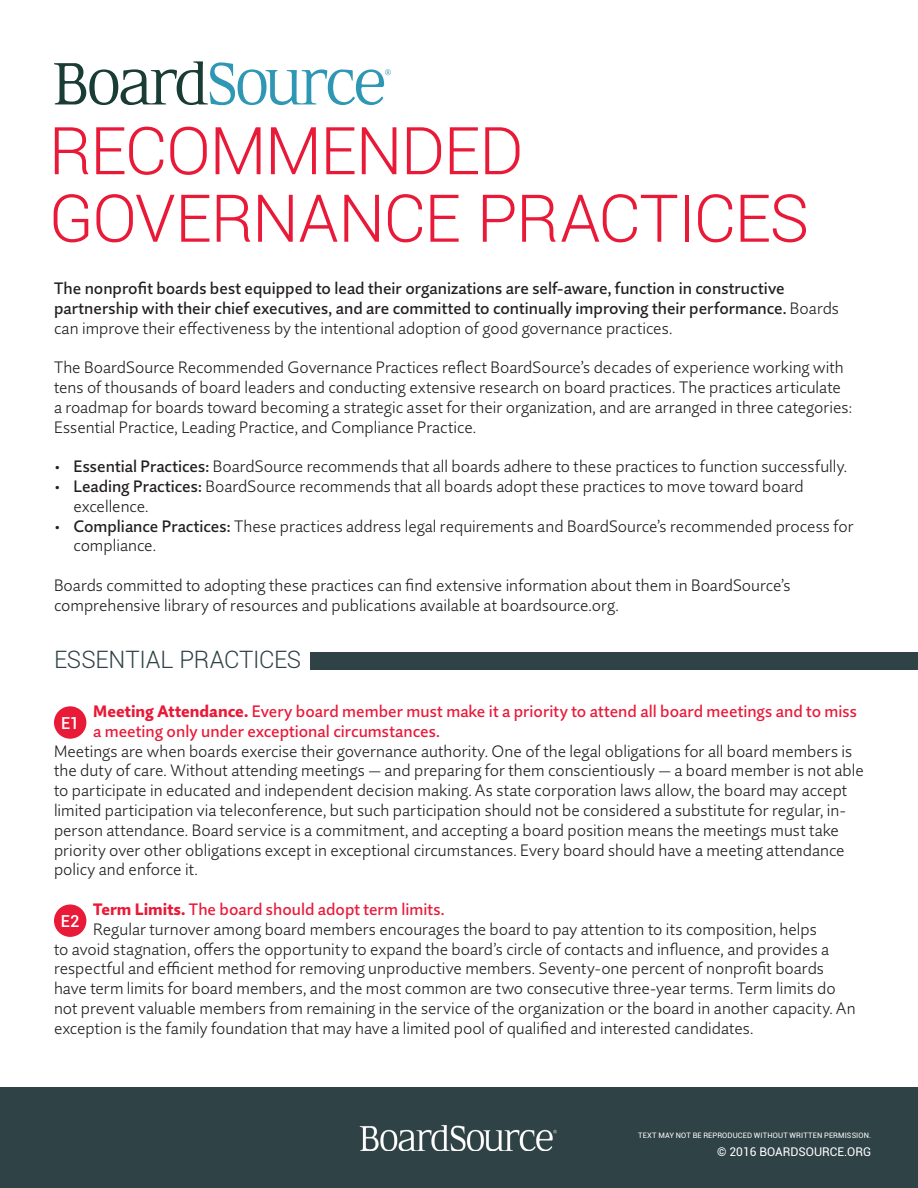
<style>
.page{position:relative;width:918px;height:1188px;background:#fff}
.page>*{position:absolute;margin:0;border:0;box-sizing:border-box;transform-origin:0 0}
.t1{font:300 66px "Roboto";letter-spacing:-.02em;color:#e91938}
.t2{font:300 24px "Roboto";letter-spacing:-.01em;color:#2f4246}
.t3{font:300 16.5px/19.8px "Quire Sans Pro";color:#231f20}
.t4{font:500 16.5px/19.8px "Quire Sans Pro";color:#231f20}
.t5{font:500 16.5px/19.8px "Quire Sans Pro";color:#e91938}
.t6{font:500 16.5px "Roboto";color:#fff}
.t7{font:12px "Roboto";color:#fff}
.t8{font:7.5px "Roboto";letter-spacing:.015em;color:#fff}
.s1{font-weight:300}
.s2{font-weight:500}
.s3{font-weight:800}
</style>
<div class="page">
<div style="left:0;top:1087px;width:918px;height:101px;background:#2f4246"></div>
<div style="left:54px;top:706px;width:32px;height:33px;background:#e91938;border-radius:50%"></div>
<div style="left:54px;top:905px;width:32px;height:32px;background:#e91938;border-radius:50%"></div>
<div style="left:310px;top:652px;width:608px;height:18px;background:#2f4246"></div>
<img style="left:360px;top:1125px;width:197px;height:25px">
<svg style="left:54px;top:61px;width:337px;height:44px"></svg>
<p class="t1" style="left:49px;top:105px;width:476px">RECOMMENDED</p>
<p class="t1" style="left:49px;top:173px;width:762px">GOVERNANCE PRACTICES</p>
<p class="t4" style="left:54px;top:278px;width:787px">The nonprofit boards best equipped to lead their organizations are self-aware, function in constructive partnership with their chief executives, and are committed to continually improving their performance. <span class="s1">Boards can improve their effectiveness by the intentional adoption of good governance practices.</span></p>
<p class="t3" style="left:54px;top:357px;width:800px">The BoardSource Recommended Governance Practices reflect BoardSource’s decades of experience working with tens of thousands of board leaders and conducting extensive research on board practices. The practices articulate a roadmap for boards toward becoming a strategic asset for their organization, and are arranged in three categories:<br>Essential Practice, Leading Practice, and Compliance Practice.</p>
<p class="t3" style="left:54px;top:456px;width:795px"><span class="s2">• Essential Practices:</span> BoardSource recommends that all boards adhere to these practices to function successfully.</p>
<p class="t3" style="left:74px;top:476px;width:732px;text-indent:-20px"><span class="s2">• Leading Practices:</span> BoardSource recommends that all boards adopt these practices to move toward board excellence.</p>
<p class="t3" style="left:74px;top:516px;width:782px;text-indent:-20px"><span class="s2">• Compliance Practices:</span> These practices address legal requirements and BoardSource’s recommended process for compliance.</p>
<p class="t3" style="left:54px;top:575px;width:738px">Boards committed to adopting these practices can find extensive information about them in BoardSource’s comprehensive library of resources and publications available at boardsource.org.</p>
<p class="t2" style="left:54px;top:643px;width:249px">ESSENTIAL PRACTICES</p>
<p class="t5" style="left:93px;top:701px;width:765px"><span class="s3">Meeting Attendance.</span> Every board member must make it a priority to attend all board meetings and to miss a meeting only under exceptional circumstances.</p>
<p class="t3" style="left:54px;top:741px;width:811px">Meetings are when boards exercise their governance authority. One of the legal obligations for all board members is the duty of care. Without attending meetings — and preparing for them conscientiously — a board member is not able to participate in educated and independent decision making. As state corporation laws allow, the board may accept limited participation via teleconference, but such participation should not be considered a substitute for regular, in&shy;person attendance. Board service is a commitment, and accepting a board position means the meetings must take priority over other obligations except in exceptional circumstances. Every board should have a meeting attendance policy and enforce it.</p>
<p class="t5" style="left:93px;top:899px;width:353px"><span class="s3">Term Limits.</span> The board should adopt term limits.</p>
<p class="t3" style="left:54px;top:919px;width:803px;text-indent:39px">Regular turnover among board members encourages the board to pay attention to its composition, helps<br>to avoid stagnation, offers the opportunity to expand the board’s circle of contacts and influence, and provides a respectful and efficient method for removing unproductive members. Seventy-one percent of nonprofit boards have term limits for board members, and the most common are two consecutive three-year terms. Term limits do not prevent valuable members from remaining in the service of the organization or the board in another capacity. An exception is the family foundation that may have a limited pool of qualified and interested candidates.</p>
<p class="t6" style="left:61px;top:711px;width:20px">E1</p>
<p class="t6" style="left:61px;top:909px;width:20px">E2</p>
<p class="t8" style="left:638px;top:1131px;width:235px">TEXT MAY NOT BE REPRODUCED WITHOUT WRITTEN PERMISSION.</p>
<p class="t7" style="left:717px;top:1144px;width:156px">© 2016 BOARDSOURCE.ORG</p>
</div>
